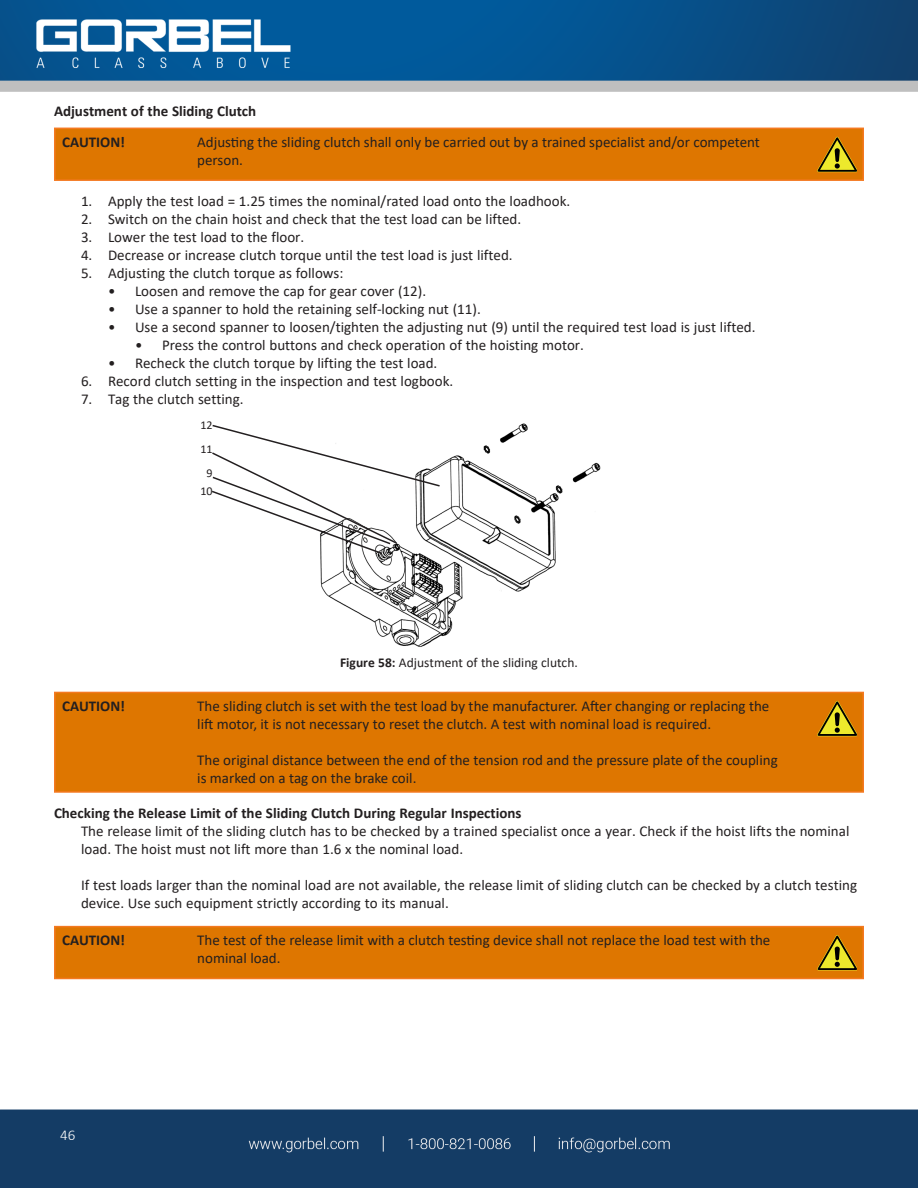
<style>
.page{position:relative;width:918px;height:1188px;background:#fff}
.page>*{position:absolute;margin:0;border:0;box-sizing:border-box;transform-origin:0 0}
.t1{font:15px/18px "Calibri";color:#231f20}
.t2{font:700 15px "Calibri";color:#231f20}
.t3{font:300 15px "Calibri";color:#fff}
.t4{font:13.5px "Calibri";color:#231f20}
.t5{font:12px "Calibri";color:#231f20}
.s1{font-weight:700}
</style>
<div class="page">
<img style="left:0;top:0;width:918px;height:1188px">
<div style="left:55px;top:692px;width:808px;height:100px;background:#de7600"></div>
<div style="left:54px;top:692px;width:810px;height:101px;border:2px solid #f47921"></div>
<svg style="left:817px;top:701px;width:40px;height:35px"></svg>
<img style="left:317px;top:420px;width:285px;height:231px">
<div style="left:54px;top:656px;width:810px;height:19px;background:#fff"></div>
<div style="left:55px;top:927px;width:808px;height:51px;background:#de7600"></div>
<div style="left:54px;top:926px;width:810px;height:53px;border:2px solid #f47921"></div>
<svg style="left:817px;top:935px;width:40px;height:35px"></svg>
<div style="left:55px;top:128px;width:808px;height:52px;background:#de7600"></div>
<div style="left:54px;top:128px;width:810px;height:53px;border:2px solid #f47921"></div>
<svg style="left:817px;top:137px;width:40px;height:35px"></svg>
<div style="left:179px;top:420px;width:34px;height:19px;background:#fff"></div>
<div style="left:179px;top:444px;width:34px;height:18px;background:#fff"></div>
<div style="left:179px;top:468px;width:34px;height:18px;background:#fff"></div>
<div style="left:179px;top:486px;width:34px;height:18px;background:#fff"></div>
<svg style="left:210px;top:424px;width:231px;height:131px"></svg>
<p class="t2" style="left:54px;top:101px;width:204px">Adjustment of the Sliding Clutch</p>
<p class="t2" style="left:62px;top:131px;width:64px">CAUTION!</p>
<p class="t1" style="left:197px;top:133px;width:564px">Adjusting the sliding clutch shall only be carried out by a trained specialist and/or competent</p>
<p class="t1" style="left:197px;top:151px;width:47px">person.</p>
<p class="t1" style="left:81px;top:192px;width:491px">1. Apply the test load = 1.25 times the nominal/rated load onto the loadhook.</p>
<p class="t1" style="left:81px;top:210px;width:442px">2. Switch on the chain hoist and check that the test load can be lifted.</p>
<p class="t1" style="left:81px;top:228px;width:225px">3. Lower the test load to the floor.</p>
<p class="t1" style="left:81px;top:246px;width:433px">4. Decrease or increase clutch torque until the test load is just lifted.</p>
<p class="t1" style="left:81px;top:264px;width:264px">5. Adjusting the clutch torque as follows:</p>
<p class="t1" style="left:108px;top:282px;width:320px">• Loosen and remove the cap for gear cover (12).</p>
<p class="t1" style="left:108px;top:300px;width:374px">• Use a spanner to hold the retaining self-locking nut (11).</p>
<p class="t1" style="left:108px;top:318px;width:649px">• Use a second spanner to loosen/tighten the adjusting nut (9) until the required test load is just lifted.</p>
<p class="t1" style="left:135px;top:336px;width:450px">• Press the control buttons and check operation of the hoisting motor.</p>
<p class="t1" style="left:108px;top:354px;width:331px">• Recheck the clutch torque by lifting the test load.</p>
<p class="t1" style="left:81px;top:372px;width:374px">6. Record clutch setting in the inspection and test logbook.</p>
<p class="t1" style="left:81px;top:390px;width:164px">7. Tag the clutch setting.</p>
<p class="t5" style="left:200px;top:417px;width:14px">12</p>
<p class="t5" style="left:200px;top:441px;width:14px">11</p>
<p class="t5" style="left:207px;top:464px;width:8px">9</p>
<p class="t5" style="left:200px;top:483px;width:14px">10</p>
<p class="t4" style="left:340px;top:653px;width:239px"><span class="s1">Figure 58:</span> Adjustment of the sliding clutch.</p>
<p class="t2" style="left:62px;top:696px;width:64px">CAUTION!</p>
<p class="t1" style="left:197px;top:697px;width:574px">The sliding clutch is set with the test load by the manufacturer. After changing or replacing the</p>
<p class="t1" style="left:197px;top:715px;width:516px">lift motor, it is not necessary to reset the clutch. A test with nominal load is required.</p>
<p class="t1" style="left:197px;top:751px;width:582px">The original distance between the end of the tension rod and the pressure plate of the coupling</p>
<p class="t1" style="left:197px;top:769px;width:221px">is marked on a tag on the brake coil.</p>
<p class="t2" style="left:54px;top:803px;width:469px">Checking the Release Limit of the Sliding Clutch During Regular Inspections</p>
<p class="t1" style="left:81px;top:822px;width:770px">The release limit of the sliding clutch has to be checked by a trained specialist once a year. Check if the hoist lifts the nominal load. The hoist must not lift more than 1.6 x the nominal load.</p>
<p class="t1" style="left:81px;top:876px;width:778px">If test loads larger than the nominal load are not available, the release limit of sliding clutch can be checked by a clutch testing device. Use such equipment strictly according to its manual.</p>
<p class="t2" style="left:62px;top:930px;width:64px">CAUTION!</p>
<p class="t1" style="left:197px;top:931px;width:575px">The test of the release limit with a clutch testing device shall not replace the load test with the</p>
<p class="t1" style="left:197px;top:949px;width:85px">nominal load.</p>
<p class="t3" style="left:60px;top:1125px;width:17px">46</p>
</div>
